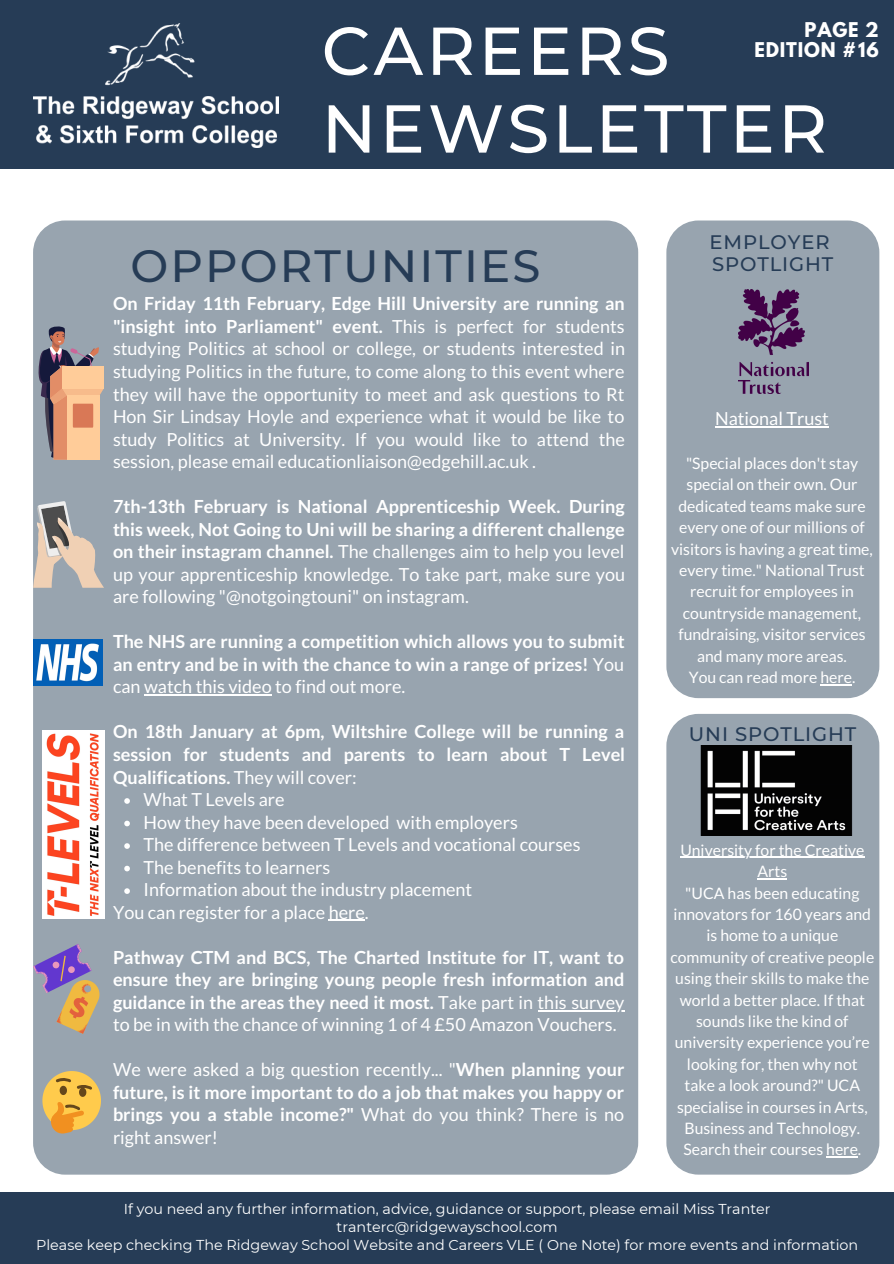
<style>
.page{position:relative;width:894px;height:1264px;background:#fff}
.page>*{position:absolute;margin:0;border:0;box-sizing:border-box;transform-origin:0 0}
.t1{font:500 67.5px/77.7px "Montserrat";letter-spacing:.045em;color:#fff}
.t2{font:500 45px "Montserrat";letter-spacing:.045em;color:#263c56}
.t3{font:500 19.5px "Montserrat";letter-spacing:.045em;color:#263c56}
.t4{font:700 18px/22.5px "Lato";color:#fff;text-align:justify}
.t5{font:18px/22.5px "Lato";color:#fff;text-align:justify}
.t6{font:700 18px "League Spartan";letter-spacing:.045em;color:#fff}
.t7{font:15.75px/21.5px "Lato";color:#fff;text-align:center}
.t8{font:14.25px/18px "Montserrat";color:#fff;text-align:center}
.s1{font-weight:700}
.s2{font-weight:400}
</style>
<div class="page">
<div style="left:33px;top:220px;width:605px;height:954px;background:#98a4af;border-radius:32px"></div>
<div style="left:666px;top:220px;width:213px;height:478px;background:#98a4af;border-radius:32px"></div>
<div style="left:666px;top:714px;width:213px;height:460px;background:#98a4af;border-radius:32px"></div>
<div style="left:0;top:0;width:893px;height:169px;background:#263c56"></div>
<img style="left:33px;top:23px;width:246px;height:124px">
<div style="left:0;top:1192px;width:893px;height:71px;background:#263c56"></div>
<svg style="left:38px;top:326px;width:66px;height:133px"></svg>
<div style="left:62px;top:366px;width:42px;height:22px;background:#fc9"></div>
<svg style="left:33px;top:501px;width:71px;height:86px"></svg>
<img style="left:33px;top:639px;width:70px;height:46px">
<img style="left:42px;top:730px;width:62px;height:188px">
<svg style="left:33px;top:944px;width:66px;height:89px"></svg>
<svg style="left:42px;top:1071px;width:59px;height:63px"></svg>
<img style="left:738px;top:289px;width:69px;height:105px">
<svg style="left:124px;top:798px;width:6px;height:5px"></svg>
<svg style="left:124px;top:820px;width:6px;height:6px"></svg>
<svg style="left:124px;top:843px;width:6px;height:5px"></svg>
<svg style="left:124px;top:865px;width:6px;height:6px"></svg>
<svg style="left:124px;top:888px;width:6px;height:5px"></svg>
<hr style="left:144px;top:694px;width:127px;height:1px;background:#fff">
<hr style="left:328px;top:919px;width:37px;height:2px;background:#fff">
<hr style="left:537px;top:1009px;width:87px;height:2px;background:#fff">
<img style="left:638px;top:745px;width:242px;height:91px">
<hr style="left:715px;top:426px;width:113px;height:1px;background:#fff">
<hr style="left:820px;top:684px;width:31px;height:1px;background:#fff">
<hr style="left:680px;top:856px;width:184px;height:2px;background:#fff">
<hr style="left:757px;top:878px;width:30px;height:1px;background:#fff">
<hr style="left:826px;top:1156px;width:31px;height:1px;background:#fff">
<p class="t6" style="left:804px;top:21px;width:76px">PAGE 2</p>
<p class="t6" style="left:754px;top:41px;width:126px">EDITION #16</p>
<p class="t1" style="left:321px;top:12px;width:507px">CAREERS<br>NEWSLETTER</p>
<p class="t2" style="left:130px;top:239px;width:411px">OPPORTUNITIES</p>
<p class="t5" style="left:113px;top:292px;width:513px"><span class="s1">On Friday 11th February, Edge Hill University are running an "insight into Parliament" event.</span> This is perfect for students studying Politics at school or college, or students interested in studying Politics in the future, to come along to this event where they will have the opportunity to meet and ask questions to Rt Hon Sir Lindsay Hoyle and experience what it would be like to study Politics at University. If you would like to attend the session, please email educationliaison@edgehill.ac.uk .</p>
<p class="t4" style="left:113px;top:495px;width:513px">7th-13th February is National Apprenticeship Week. During this week, Not Going to Uni will be sharing a different challenge on their instagram channel. <span class="s2">The challenges aim to help you level up your apprenticeship knowledge. To take part, make sure you are following "@notgoingtouni" on instagram.</span></p>
<p class="t4" style="left:113px;top:630px;width:513px">The NHS are running a competition which allows you to submit an entry and be in with the chance to win a range of prizes! <span class="s2">You can watch this video to find out more.</span></p>
<p class="t4" style="left:113px;top:720px;width:513px">On 18th January at 6pm, Wiltshire College will be running a session for students and parents to learn about T Level Qualifications. <span class="s2">They will cover:</span></p>
<p class="t5" style="left:144px;top:787px;width:142px">What T Levels are</p>
<p class="t5" style="left:144px;top:810px;width:375px">How they have been developed with employers</p>
<p class="t5" style="left:144px;top:832px;width:438px">The difference between T Levels and vocational courses</p>
<p class="t5" style="left:144px;top:855px;width:188px">The benefits to learners</p>
<p class="t5" style="left:144px;top:878px;width:330px">Information about the industry placement</p>
<p class="t5" style="left:113px;top:900px;width:257px">You can register for a place here.</p>
<p class="t4" style="left:113px;top:945px;width:512px">Pathway CTM and BCS, The Charted Institute for IT, want to ensure they are bringing young people fresh information and guidance in the areas they need it most. <span class="s2">Take part in this survey to be in with the chance of winning 1 of 4 £50 Amazon Vouchers.</span></p>
<p class="t4" style="left:113px;top:1058px;width:512px"><span class="s2">We were asked a big question recently... "</span>When planning your future, is it more important to do a job that makes you happy or brings you a stable income?" <span class="s2">What do you think? There is no right answer!</span></p>
<p class="t3" style="left:709px;top:230px;width:121px">EMPLOYER</p>
<p class="t3" style="left:711px;top:252px;width:123px">SPOTLIGHT</p>
<p class="t5" style="left:715px;top:407px;width:115px">National Trust</p>
<p class="t7" style="left:671px;top:452px;width:203px">"Special places don't stay special on their own. Our dedicated teams make sure every one of our millions of visitors is having a great time, every time." National Trust recruit for employees in countryside management, fundraising, visitor services and many more areas.</p>
<p class="t7" style="left:688px;top:666px;width:168px">You can read more here.</p>
<p class="t3" style="left:688px;top:722px;width:169px">UNI SPOTLIGHT</p>
<p class="t7" style="left:680px;top:838px;width:185px">University for the Creative<br>Arts</p>
<p class="t7" style="left:670px;top:881px;width:205px">"UCA has been educating innovators for 160 years and is home to a unique community of creative people using their skills to make the world a better place. If that sounds like the kind of university experience you’re looking for, then why not take a look around?" UCA specialise in courses in Arts,<br>Business and Technology.</p>
<p class="t7" style="left:683px;top:1138px;width:179px">Search their courses here.</p>
<p class="t8" style="left:124px;top:1199px;width:648px">If you need any further information, advice, guidance or support, please email Miss Tranter tranterc@ridgewayschool.com</p>
<p class="t8" style="left:36px;top:1235px;width:823px">Please keep checking The Ridgeway School Website and Careers VLE ( One Note) for more events and information</p>
<p class="t8" style="left:123px;top:1203px;width:648px">If you need any further information, advice, guidance or support, please email Miss Tranter tranterc@ridgewayschool.com</p>
<p class="t8" style="left:36px;top:1239px;width:823px">Please keep checking The Ridgeway School Website and Careers VLE ( One Note) for more events and information</p>
</div>
